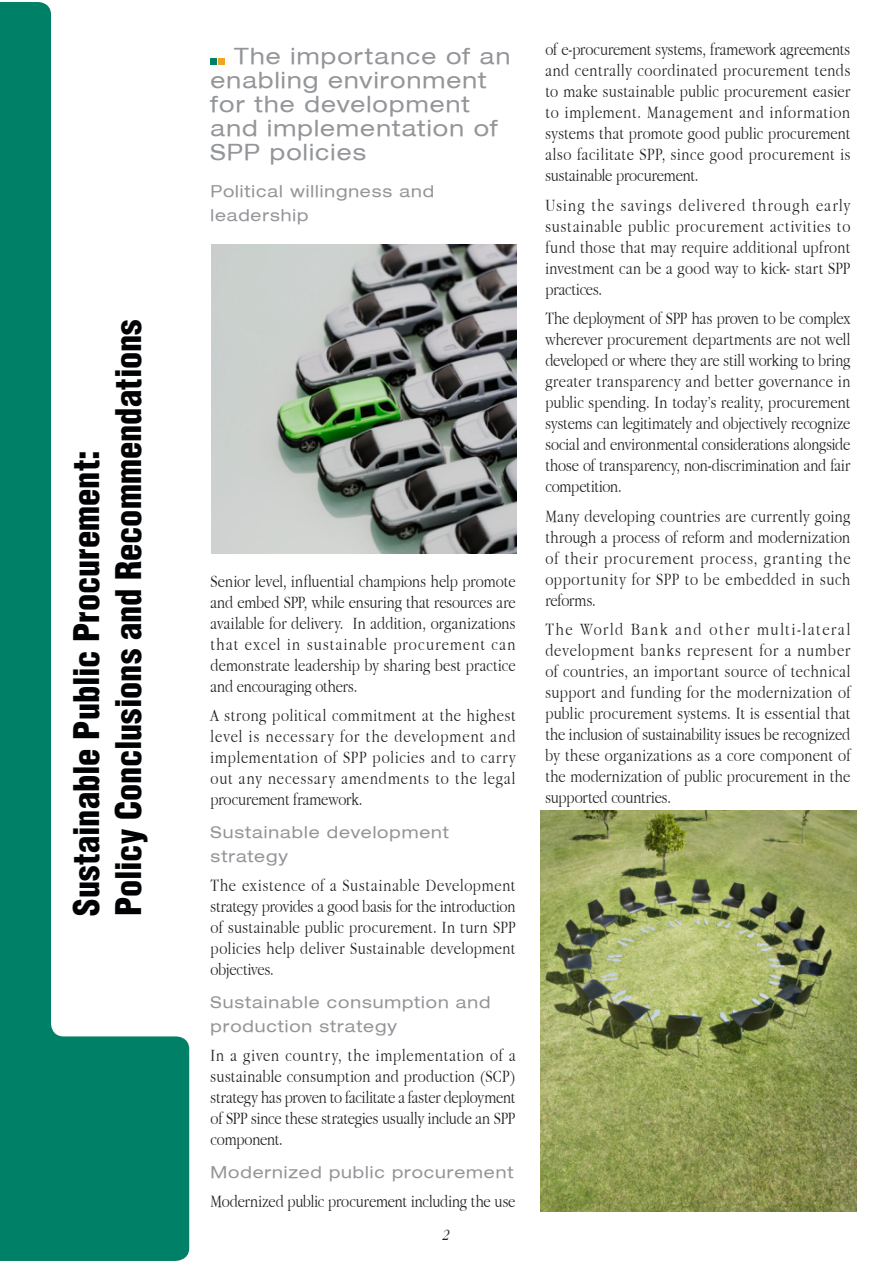
<style>
.page{position:relative;width:893px;height:1263px;background:#fff}
.page>*{position:absolute;margin:0;border:0;box-sizing:border-box;transform-origin:0 0}
.Titre_page{font:900 condensed 34.5px "Helvetica LT";color:#010203}
.TXT_Titre{font:expanded 22.5px/24px "Helvetica Neue LT";letter-spacing:.05em;color:#939598}
.TXT_COURANT{font:300 18px/21px "Apple Garamond";letter-spacing:.005em;color:#231f20;text-align:justify}
.TXT_INTERTITRE{font:expanded 16.5px/24px "Helvetica Neue LT";letter-spacing:.055em;color:#939598}
.TXT_ANGLAIS{font:italic 300 16.5px "Apple Garamond";color:#231f20}
</style>
<div class="page">
<svg style="left:0;top:2px;width:189px;height:1259px"></svg>
<svg style="left:211px;top:58px;width:13px;height:6px"></svg>
<img style="left:212px;top:245px;width:305px;height:308px">
<img style="left:540px;top:810px;width:316px;height:402px">
<p class="Titre_page" style="left:65px;top:916px;width:467px;rotate:-90deg">Sustainable Public Procurement:</p>
<p class="Titre_page" style="left:107px;top:916px;width:598px;rotate:-90deg">Policy Conclusions and Recommendations</p>
<p class="TXT_Titre" style="left:211px;top:44px;width:301px;text-indent:24px">The importance of an enabling environment for the development and implementation of<br>SPP policies</p>
<p class="TXT_INTERTITRE" style="left:211px;top:179px;width:225px">Political willingness and leadership</p>
<p class="TXT_COURANT" style="left:211px;top:570px;width:307px">Senior level, influential champions help promote and embed SPP, while ensuring that resources are available for delivery. In addition, organizations that excel in sustainable procurement can demonstrate leadership by sharing best practice and encouraging others.</p>
<p class="TXT_COURANT" style="left:211px;top:704px;width:307px">A strong political commitment at the highest level is necessary for the development and implementation of SPP policies and to carry out any necessary amendments to the legal procurement framework.</p>
<p class="TXT_INTERTITRE" style="left:211px;top:819px;width:240px">Sustainable development strategy</p>
<p class="TXT_COURANT" style="left:211px;top:874px;width:307px">The existence of a Sustainable Development strategy provides a good basis for the introduction of sustainable public procurement. In turn SPP policies help deliver Sustainable development objectives.</p>
<p class="TXT_INTERTITRE" style="left:211px;top:989px;width:281px">Sustainable consumption and production strategy</p>
<p class="TXT_COURANT" style="left:211px;top:1044px;width:306px">In a given country, the implementation of a sustainable consumption and production (SCP) strategy has proven to facilitate a faster deployment of SPP since these strategies usually include an SPP component.</p>
<p class="TXT_INTERTITRE" style="left:211px;top:1159px;width:304px">Modernized public procurement</p>
<p class="TXT_COURANT" style="left:211px;top:1190px;width:306px">Modernized public procurement including the use</p>
<p class="TXT_ANGLAIS" style="left:443px;top:1225px;width:8px">2</p>
<p class="TXT_COURANT" style="left:545px;top:38px;width:307px">of e-procurement systems, framework agreements and centrally coordinated procurement tends to make sustainable public procurement easier to implement. Management and information systems that promote good public procurement also facilitate SPP, since good procurement is sustainable procurement.</p>
<p class="TXT_COURANT" style="left:545px;top:194px;width:307px">Using the savings delivered through early sustainable public procurement activities to fund those that may require additional upfront investment can be a good way to kick- start SPP practices.</p>
<p class="TXT_COURANT" style="left:545px;top:307px;width:307px">The deployment of SPP has proven to be complex wherever procurement departments are not well developed or where they are still working to bring greater transparency and better governance in public spending. In today’s reality, procurement systems can legitimately and objectively recognize social and environmental considerations alongside those of transparency, non-discrimination and fair competition.</p>
<p class="TXT_COURANT" style="left:545px;top:505px;width:307px">Many developing countries are currently going through a process of reform and modernization of their procurement process, granting the opportunity for SPP to be embedded in such reforms.</p>
<p class="TXT_COURANT" style="left:545px;top:618px;width:307px">The World Bank and other multi-lateral development banks represent for a number of countries, an important source of technical support and funding for the modernization of public procurement systems. It is essential that the inclusion of sustainability issues be recognized by these organizations as a core component of the modernization of public procurement in the supported countries.</p>
</div>
